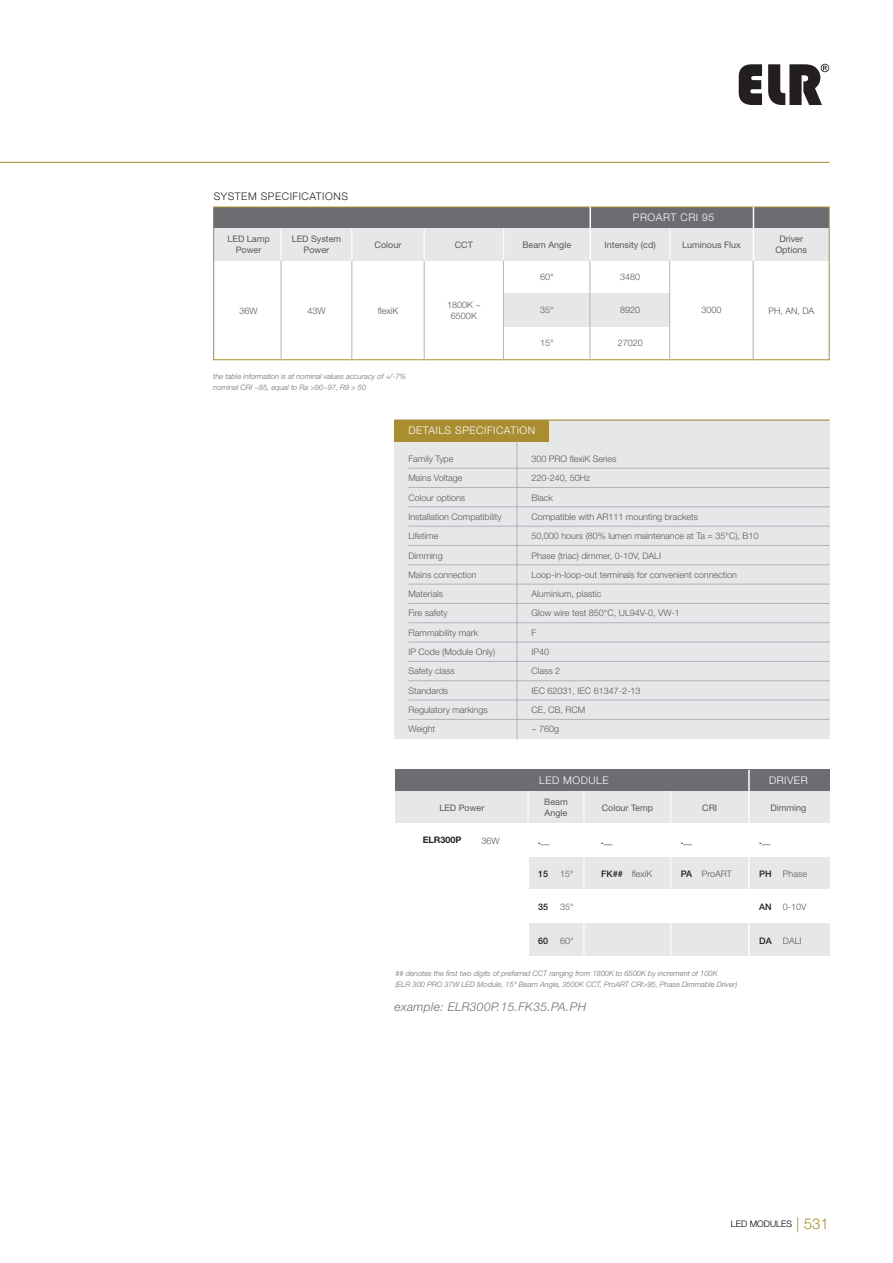
<style>
.page{position:relative;width:893px;height:1263px;background:#fff}
.page>*{position:absolute;margin:0;border:0;box-sizing:border-box;transform-origin:0 0}
.t1{font:italic 300 12px "Helvetica Neue LT Std";letter-spacing:.03em;color:#6c6d70}
.t2{font:300 10.5px "Helvetica Neue LT Std";letter-spacing:.05em;color:#fff}
.t3{font:300 10.5px "Helvetica Neue LT Std";letter-spacing:.05em;color:#231f20}
.t4{font:300 9px/10.8px "Helvetica Neue LT Std";color:#57585a;text-align:center}
.t5{font:9px/10.8px "Helvetica Neue LT Std";color:#57585a;text-align:center}
.t6{font:500 9px "Helvetica Neue LT Std";color:#231f20}
.t7{font:300 9px "Helvetica Neue LT Std";color:#000}
.t8{font:700 9px "Helvetica Neue LT Std";color:#231f20}
.t9{font:italic 300 7.5px "Helvetica Neue LT Std";color:#6c6d70}
.s1{font-size:15px;color:#a98d31}
</style>
<div class="page">
<svg style="left:739px;top:64px;width:23px;height:41px"></svg>
<svg style="left:768px;top:64px;width:61px;height:41px"></svg>
<hr style="left:0;top:162px;width:830px;height:1px;background:#a98d31">
<div style="left:394px;top:420px;width:436px;height:319px;background:#e6e7e9"></div>
<hr style="left:395px;top:420px;width:435px;height:1px;background:#a98d31">
<div style="left:394px;top:420px;width:155px;height:22px;background:#a98d31"></div>
<hr style="left:408px;top:468px;width:422px;height:1px;background:#b2b3b7">
<hr style="left:408px;top:487px;width:422px;height:1px;background:#b2b3b7">
<hr style="left:408px;top:506px;width:422px;height:1px;background:#b2b3b7">
<hr style="left:408px;top:545px;width:422px;height:1px;background:#b2b3b7">
<hr style="left:408px;top:564px;width:422px;height:1px;background:#b2b3b7">
<hr style="left:408px;top:584px;width:422px;height:1px;background:#b2b3b7">
<hr style="left:408px;top:603px;width:422px;height:1px;background:#b2b3b7">
<hr style="left:408px;top:622px;width:422px;height:1px;background:#b2b3b7">
<hr style="left:408px;top:642px;width:422px;height:1px;background:#b2b3b7">
<hr style="left:408px;top:661px;width:422px;height:1px;background:#b2b3b7">
<hr style="left:408px;top:680px;width:422px;height:1px;background:#b2b3b7">
<hr style="left:408px;top:700px;width:422px;height:1px;background:#b2b3b7">
<hr style="left:408px;top:719px;width:422px;height:1px;background:#b2b3b7">
<hr style="left:517px;top:441px;width:1px;height:299px;background:#b2b3b7">
<div style="left:504px;top:294px;width:166px;height:33px;background:#e6e7e9"></div>
<div style="left:214px;top:207px;width:615px;height:21px;background:#6c6d70"></div>
<div style="left:214px;top:228px;width:615px;height:33px;background:#e6e7e9"></div>
<div style="left:213px;top:207px;width:617px;height:153px;border:1px solid #a98d31"></div>
<hr style="left:753px;top:207px;width:1px;height:54px;background:#fff">
<hr style="left:753px;top:261px;width:1px;height:99px;background:#b2b3b7">
<hr style="left:589px;top:207px;width:2px;height:54px;background:#fff">
<hr style="left:589px;top:261px;width:1px;height:99px;background:#b2b3b7">
<hr style="left:669px;top:228px;width:1px;height:32px;background:#fff">
<hr style="left:669px;top:261px;width:1px;height:99px;background:#b2b3b7">
<hr style="left:503px;top:228px;width:1px;height:33px;background:#fff">
<hr style="left:503px;top:261px;width:1px;height:99px;background:#b2b3b7">
<hr style="left:281px;top:261px;width:1px;height:99px;background:#b2b3b7">
<hr style="left:280px;top:228px;width:2px;height:32px;background:#fff">
<hr style="left:351px;top:261px;width:1px;height:99px;background:#b2b3b7">
<hr style="left:351px;top:228px;width:1px;height:32px;background:#fff">
<hr style="left:424px;top:261px;width:1px;height:99px;background:#b2b3b7">
<hr style="left:424px;top:228px;width:1px;height:32px;background:#fff">
<div style="left:395px;top:791px;width:435px;height:32px;background:#e6e7e9"></div>
<div style="left:529px;top:923px;width:301px;height:33px;background:#e6e7e9"></div>
<div style="left:529px;top:856px;width:301px;height:33px;background:#e6e7e9"></div>
<hr style="left:670px;top:791px;width:1px;height:198px;background:#fff">
<hr style="left:583px;top:791px;width:1px;height:198px;background:#fff">
<hr style="left:527px;top:791px;width:2px;height:198px;background:#fff">
<div style="left:395px;top:770px;width:435px;height:21px;background:#6c6d70"></div>
<hr style="left:748px;top:770px;width:2px;height:218px;background:#fff">
<hr style="left:408px;top:526px;width:422px;height:1px;background:#b2b3b7">
<p class="t3" style="left:214px;top:189px;width:136px">SYSTEM SPECIFICATIONS</p>
<p class="t2" style="left:633px;top:211px;width:83px">PROART CRI 95</p>
<p class="t5" style="left:228px;top:234px;width:44px">LED Lamp<br>Power</p>
<p class="t4" style="left:240px;top:305px;width:20px">36W</p>
<p class="t5" style="left:292px;top:234px;width:51px">LED System<br>Power</p>
<p class="t4" style="left:307px;top:305px;width:20px">43W</p>
<p class="t5" style="left:375px;top:239px;width:28px">Colour</p>
<p class="t4" style="left:378px;top:305px;width:22px">flexiK</p>
<p class="t5" style="left:455px;top:239px;width:20px">CCT</p>
<p class="t4" style="left:447px;top:299px;width:35px">1800K ~<br>6500K</p>
<p class="t5" style="left:522px;top:239px;width:50px">Beam Angle</p>
<p class="t4" style="left:540px;top:271px;width:15px">60°</p>
<p class="t4" style="left:540px;top:304px;width:15px">35°</p>
<p class="t4" style="left:540px;top:338px;width:15px">15°</p>
<p class="t5" style="left:605px;top:239px;width:53px">Intensity (cd)</p>
<p class="t4" style="left:620px;top:271px;width:22px">3480</p>
<p class="t4" style="left:620px;top:304px;width:22px">8920</p>
<p class="t4" style="left:618px;top:338px;width:27px">27020</p>
<p class="t5" style="left:682px;top:239px;width:60px">Luminous Flux</p>
<p class="t4" style="left:702px;top:304px;width:22px">3000</p>
<p class="t5" style="left:775px;top:234px;width:33px">Driver<br>Options</p>
<p class="t4" style="left:768px;top:305px;width:47px">PH, AN, DA</p>
<p class="t9" style="left:213px;top:371px;width:194px">the table information is at nominal values accuracy of +/-7%</p>
<p class="t9" style="left:213px;top:383px;width:154px">nominal CRI ~95, equal to Ra &gt;90~97, R9 &gt; 50</p>
<p class="t2" style="left:408px;top:424px;width:128px">DETAILS SPECIFICATION</p>
<p class="t4" style="left:408px;top:453px;width:47px">Family Type</p>
<p class="t4" style="left:531px;top:453px;width:87px">300 PRO flexiK Series</p>
<p class="t4" style="left:408px;top:472px;width:56px">Mains Voltage</p>
<p class="t4" style="left:531px;top:472px;width:60px">220-240, 50Hz</p>
<p class="t4" style="left:408px;top:492px;width:58px">Colour options</p>
<p class="t4" style="left:531px;top:492px;width:23px">Black</p>
<p class="t4" style="left:408px;top:511px;width:95px">Installation Compatibility</p>
<p class="t4" style="left:531px;top:511px;width:168px">Compatible with AR111 mounting brackets</p>
<p class="t4" style="left:408px;top:530px;width:31px">Lifetime</p>
<p class="t4" style="left:531px;top:530px;width:229px">50,000 hours (80% lumen maintenance at Ta = 35°C), B10</p>
<p class="t4" style="left:408px;top:550px;width:36px">Dimming</p>
<p class="t4" style="left:531px;top:550px;width:131px">Phase (triac) dimmer, 0-10V, DALI</p>
<p class="t4" style="left:408px;top:569px;width:70px">Mains connection</p>
<p class="t4" style="left:531px;top:569px;width:207px">Loop-in-loop-out terminals for convenient connection</p>
<p class="t4" style="left:408px;top:588px;width:36px">Materials</p>
<p class="t4" style="left:531px;top:588px;width:71px">Aluminium, plastic</p>
<p class="t4" style="left:408px;top:608px;width:41px">Fire safety</p>
<p class="t4" style="left:531px;top:608px;width:150px">Glow wire test 850°C, UL94V-0, VW-1</p>
<p class="t4" style="left:408px;top:627px;width:71px">Flammability mark</p>
<p class="t4" style="left:531px;top:627px;width:6px">F</p>
<p class="t4" style="left:408px;top:646px;width:88px">IP Code (Module Only)</p>
<p class="t4" style="left:531px;top:646px;width:19px">IP40</p>
<p class="t4" style="left:408px;top:665px;width:48px">Safety class</p>
<p class="t4" style="left:531px;top:665px;width:30px">Class 2</p>
<p class="t4" style="left:408px;top:685px;width:41px">Standards</p>
<p class="t4" style="left:531px;top:685px;width:111px">IEC 62031, IEC 61347-2-13</p>
<p class="t4" style="left:408px;top:704px;width:81px">Regulatory markings</p>
<p class="t4" style="left:531px;top:704px;width:55px">CE, CB, RCM</p>
<p class="t4" style="left:408px;top:723px;width:28px">Weight</p>
<p class="t4" style="left:531px;top:723px;width:29px">~ 760g</p>
<p class="t2" style="left:539px;top:774px;width:71px">LED MODULE</p>
<p class="t2" style="left:769px;top:774px;width:40px">DRIVER</p>
<p class="t5" style="left:770px;top:802px;width:37px">Dimming</p>
<p class="t5" style="left:439px;top:802px;width:46px">LED Power</p>
<p class="t5" style="left:544px;top:796px;width:25px;text-align:left">Beam<br>Angle</p>
<p class="t5" style="left:702px;top:802px;width:16px">CRI</p>
<p class="t5" style="left:602px;top:802px;width:53px">Colour Temp</p>
<p class="t8" style="left:423px;top:834px;width:40px">ELR300P</p>
<p class="t4" style="left:481px;top:835px;width:20px">36W</p>
<p class="t6" style="left:538px;top:835px;width:13px">.__</p>
<p class="t6" style="left:538px;top:868px;width:12px">15</p>
<p class="t6" style="left:538px;top:901px;width:12px">35</p>
<p class="t6" style="left:538px;top:935px;width:12px">60</p>
<p class="t6" style="left:601px;top:835px;width:13px">.__</p>
<p class="t4" style="left:560px;top:868px;width:15px">15°</p>
<p class="t6" style="left:601px;top:868px;width:23px">FK##</p>
<p class="t4" style="left:560px;top:901px;width:15px">35°</p>
<p class="t4" style="left:560px;top:935px;width:15px">60°</p>
<p class="t4" style="left:632px;top:868px;width:22px">flexiK</p>
<p class="t6" style="left:681px;top:835px;width:13px">.__</p>
<p class="t6" style="left:681px;top:868px;width:13px">PA</p>
<p class="t4" style="left:702px;top:868px;width:32px">ProART</p>
<p class="t6" style="left:759px;top:835px;width:13px">.__</p>
<p class="t6" style="left:759px;top:868px;width:14px">PH</p>
<p class="t6" style="left:759px;top:901px;width:14px">AN</p>
<p class="t6" style="left:759px;top:935px;width:14px">DA</p>
<p class="t4" style="left:783px;top:868px;width:26px">Phase</p>
<p class="t4" style="left:783px;top:901px;width:25px">0-10V</p>
<p class="t4" style="left:783px;top:935px;width:20px">DALI</p>
<p class="t9" style="left:395px;top:969px;width:324px">## denotes the first two digits of preferred CCT ranging from 1800K to 6500K by increment of 100K</p>
<p class="t9" style="left:395px;top:980px;width:343px">(ELR 300 PRO 37W LED Module, 15° Beam Angle, 3500K CCT, ProART CRI&gt;95, Phase Dimmable Driver)</p>
<p class="t1" style="left:394px;top:1000px;width:193px">example: ELR300P.15.FK35.PA.PH</p>
<p class="t7" style="left:731px;top:1218px;width:99px">LED MODULES <span class="s1">| 531</span></p>
</div>
